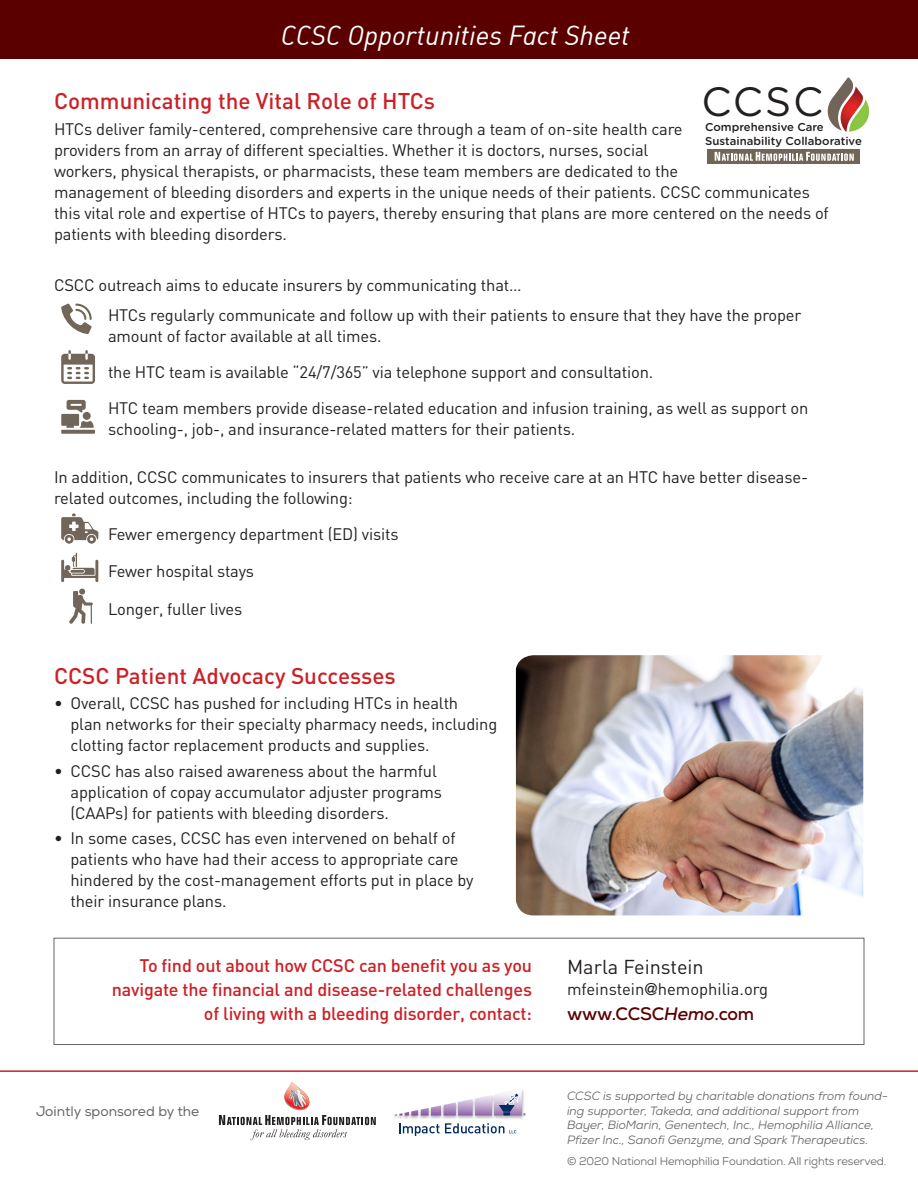
<style>
.page{position:relative;width:918px;height:1188px;background:#fff}
.page>*{position:absolute;margin:0;border:0;box-sizing:border-box;transform-origin:0 0}
.t1{font:40.8px "Gotham Rounded";color:#231f20}
.t2{font:27px "DIN Regular Italic Alt";color:#fff}
.t3{font:500 22.5px "DIN";color:#cd2026}
.t4{font:19.95px "DIN";color:#231f20}
.t5{font:500 18px/24px "DIN";letter-spacing:-.01em;color:#cd2026;text-align:right}
.t6{font:700 18px "Nexa";letter-spacing:-.01em;color:#5b0000}
.t7{font:16.65px "DIN";color:#231f20}
.t8{font:16.5px/21px "DIN";letter-spacing:-.01em;color:#231f20}
.t9{font:13.8px "Nexa";color:#666}
.t10{font:italic 12px/14.4px "Nexa";color:#666}
.t11{font:500 11.4px/13.6px "Gotham Rounded";color:#231f20}
.t12{font:11.25px "Nexa";letter-spacing:-.01em;color:#666}
.s1{font-family:"Trade Gothic"}
.s2{font-style:italic}
</style>
<div class="page">
<div style="left:0;top:0;width:918px;height:58px;background:#5b0000"></div>
<div style="left:707px;top:150px;width:153px;height:14px;background:#716557"></div>
<svg style="left:715px;top:152px;width:139px;height:9px"></svg>
<svg style="left:828px;top:78px;width:41px;height:54px"></svg>
<hr style="left:0;top:1070px;width:918px;height:2px;background:#cd2026">
<svg style="left:219px;top:1082px;width:157px;height:58px"></svg>
<img style="left:394px;top:1114px;width:130px;height:5px">
<svg style="left:399px;top:1123px;width:117px;height:12px"></svg>
<svg style="left:395px;top:1090px;width:131px;height:26px"></svg>
<div style="left:54px;top:938px;width:810px;height:107px;border:1px solid #666"></div>
<img style="left:516px;top:655px;width:347px;height:260px">
<svg style="left:61px;top:304px;width:31px;height:30px"></svg>
<svg style="left:61px;top:350px;width:34px;height:34px"></svg>
<svg style="left:61px;top:430px;width:34px;height:4px"></svg>
<svg style="left:61px;top:400px;width:33px;height:28px"></svg>
<svg style="left:61px;top:513px;width:37px;height:31px"></svg>
<svg style="left:61px;top:553px;width:37px;height:29px"></svg>
<hr style="left:70px;top:570px;width:14px;height:3px;background:#716659">
<svg style="left:69px;top:589px;width:24px;height:35px"></svg>
<p class="t2" style="left:281px;top:18px;width:350px">CCSC Opportunities Fact Sheet</p>
<p class="t1" style="left:702px;top:73px;width:123px">CCSC</p>
<p class="t11" style="left:705px;top:120px;width:158px">Comprehensive Care<br>Sustainability Collaborative</p>
<p class="t3" style="left:54px;top:87px;width:383px">Communicating the Vital Role of HTCs</p>
<p class="t8" style="left:54px;top:118px;width:776px">HTCs deliver family-centered, comprehensive care through a team of on-site health care<br>providers from an array of different specialties. Whether it is doctors, nurses, social<br>workers, physical therapists, or pharmacists, these team members are dedicated to the<br>management of bleeding disorders and experts in the unique needs of their patients. CCSC communicates this vital role and expertise of HTCs to payers, thereby ensuring that plans are more centered on the needs of patients with bleeding disorders.</p>
<p class="t8" style="left:54px;top:274px;width:469px">CSCC outreach aims to educate insurers by communicating that…</p>
<p class="t8" style="left:108px;top:304px;width:695px">HTCs regularly communicate and follow up with their patients to ensure that they have the proper amount of factor available at all times.</p>
<p class="t8" style="left:108px;top:361px;width:547px">the HTC team is available “24/7/365” via telephone support and consultation.</p>
<p class="t8" style="left:108px;top:397px;width:702px">HTC team members provide disease-related education and infusion training, as well as support on schooling-, job-, and insurance-related matters for their patients.</p>
<p class="t8" style="left:54px;top:466px;width:756px">In addition, CCSC communicates to insurers that patients who receive care at an HTC have better disease&shy;related outcomes, including the following:</p>
<p class="t8" style="left:108px;top:523px;width:292px">Fewer emergency department (ED) visits</p>
<p class="t8" style="left:108px;top:560px;width:148px">Fewer hospital stays</p>
<p class="t8" style="left:108px;top:598px;width:136px">Longer, fuller lives</p>
<p class="t3" style="left:54px;top:661px;width:343px">CCSC Patient Advocacy Successes</p>
<p class="t8" style="left:70px;top:692px;width:428px;text-indent:-16px">• Overall, CCSC has pushed for including HTCs in health<br>plan networks for their specialty pharmacy needs, including clotting factor replacement products and supplies.</p>
<p class="t8" style="left:70px;top:760px;width:373px;text-indent:-16px">• CCSC has also raised awareness about the harmful application of copay accumulator adjuster programs (CAAPs) for patients with bleeding disorders.</p>
<p class="t8" style="left:70px;top:827px;width:405px;text-indent:-16px">• In some cases, CCSC has even intervened on behalf of patients who have had their access to appropriate care hindered by the cost-management efforts put in place by their insurance plans.</p>
<p class="t5" style="left:112px;top:953px;width:422px">To find out about how CCSC can benefit you as you navigate the financial and disease-related challenges of living with a bleeding disorder, contact:</p>
<p class="t9" style="left:36px;top:1103px;width:165px">Jointly sponsored by the</p>
<p class="t4" style="left:567px;top:955px;width:138px">Marla Feinstein</p>
<p class="t7" style="left:567px;top:978px;width:203px">mfeinstein<span class="s1">@</span>hemophilia.org</p>
<p class="t6" style="left:567px;top:1002px;width:189px">www.CCSC<span class="s2">Hemo</span>.com</p>
<p class="t10" style="left:567px;top:1089px;width:323px">CCSC is supported by charitable donations from found&shy;ing supporter, Takeda, and additional support from Bayer, BioMarin, Genentech, Inc., Hemophilia Alliance, Pfizer Inc., Sanofi Genzyme, and Spark Therapeutics.</p>
<p class="t12" style="left:567px;top:1154px;width:321px">© 2020 National Hemophilia Foundation. All rights reserved.</p>
</div>
